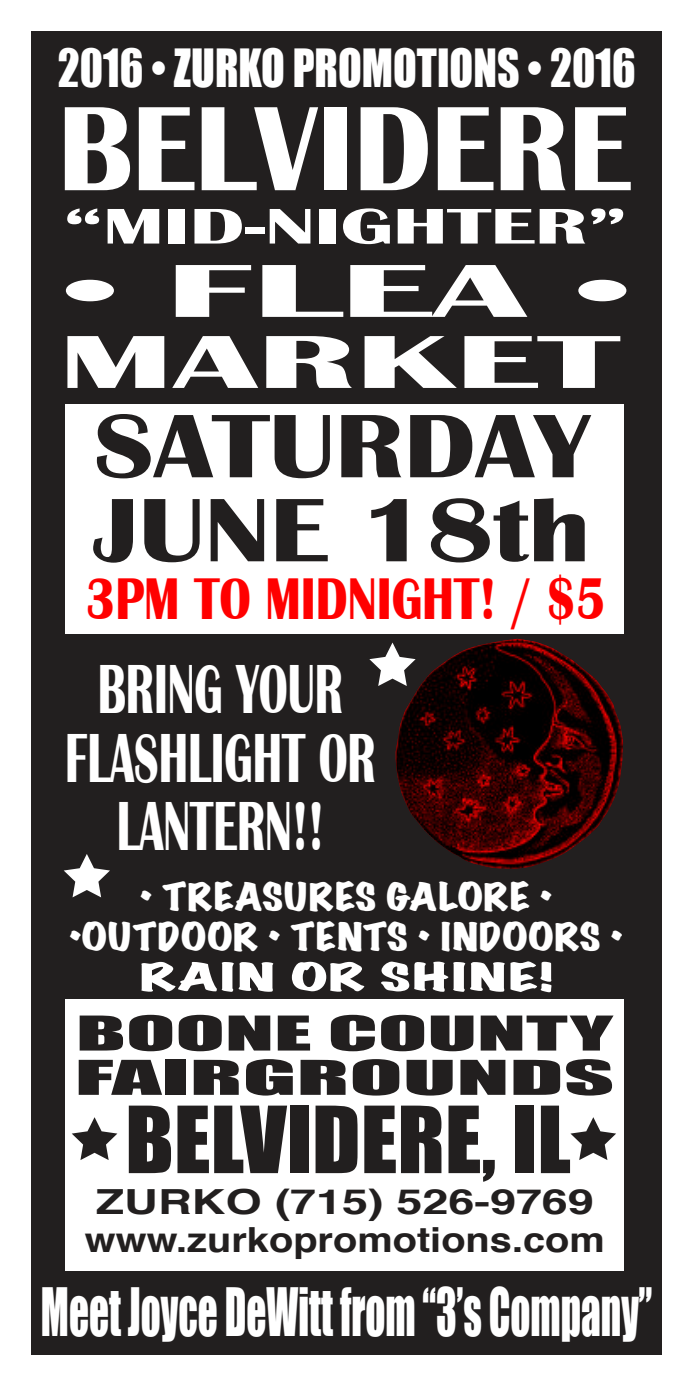
<style>
.page{position:relative;width:693px;height:1386px;background:#fff}
.page>*{position:absolute;margin:0;border:0;box-sizing:border-box;transform-origin:0 0}
.t1{font:700 124.6px "Britannic";color:#fff;scale:.95 1}
.t2{font:700 93.45px/84px "Britannic";color:#221f1f;scale:1.17 1}
.t3{font:85.4px "Impact";color:#221f1f}
.t4{font:700 77.7px/71px "Britannic";color:#fff;scale:2.23 1}
.t5{font:700 71.4px/68.6px "Britannic";color:#fff;text-align:center;scale:.62 1}
.t6{font:61.25px "Impact";color:#fff;scale:.64 1}
.t7{font:700 60.55px "Britannic";color:#f00;scale:.8 1}
.t8{font:700 51.8px "Britannic";color:#fff;scale:1.6 1}
.t9{font:48.3px "Impact";color:#fff;scale:.9 1}
.t10{font:44.45px/44.4px "Impact";color:#221f1f;scale:2.05 1}
.t11{font:expanded 34.65px/40.2px "Marker Felt";letter-spacing:.025em;color:#fff;text-align:center;scale:1.2 1}
.t12{font:700 34.65px/38.5px "Helvetica";color:#221f1f;text-align:center;scale:1.35 1}
</style>
<div class="page">
<div style="left:31px;top:31px;width:631px;height:1323px;background:#221f1f"></div>
<div style="left:65px;top:404px;width:559px;height:229px;background:#fff"></div>
<div style="left:65px;top:999px;width:559px;height:272px;background:#fff"></div>
<img style="left:395px;top:639px;width:228px;height:230px">
<svg style="left:64px;top:854px;width:46px;height:43px"></svg>
<svg style="left:369px;top:643px;width:47px;height:43px"></svg>
<svg style="left:72px;top:1117px;width:45px;height:43px"></svg>
<svg style="left:570px;top:1117px;width:46px;height:43px"></svg>
<h3 class="t9" style="left:58px;top:48px;width:643px">2016 ï ZURKO PROMOTIONS ï 2016</h3>
<h1 class="t1" style="left:58px;top:99px;width:605px">BELVIDERE</h1>
<h3 class="t8" style="left:63px;top:205px;width:354px">“MID-NIGHTER”</h3>
<h3 class="t4" style="left:59px;top:259px;width:256px">ï FLEA ï<br>MARKET</h3>
<h2 class="t2" style="left:94px;top:409px;width:426px">SATURDAY<br>JUNE 18th</h2>
<h3 class="t7" style="left:86px;top:575px;width:651px">3PM TO MIDNIGHT! / $5</h3>
<h3 class="t5" style="left:65px;top:659px;width:503px">BRING YOUR<br>FLASHLIGHT OR<br>LANTERN!!</h3>
<p class="t11" style="left:69px;top:878px;width:463px">ï TREASURES GALORE ï ïOUTDOOR ï TENTS ï INDOORS ï<br>RAIN OR SHINE!</p>
<p class="t10" style="left:75px;top:1013px;width:265px">BOONE COUNTY<br>FAIRGROUNDS</p>
<h3 class="t3" style="left:125px;top:1104px;width:447px">BELVIDERE, IL</h3>
<p class="t12" style="left:85px;top:1185px;width:387px">ZURKO (715) 526-9769 www.zurkopromotions.com</p>
<h3 class="t6" style="left:41px;top:1286px;width:957px">Meet Joyce DeWitt from “3’s Company”</h3>
</div>
